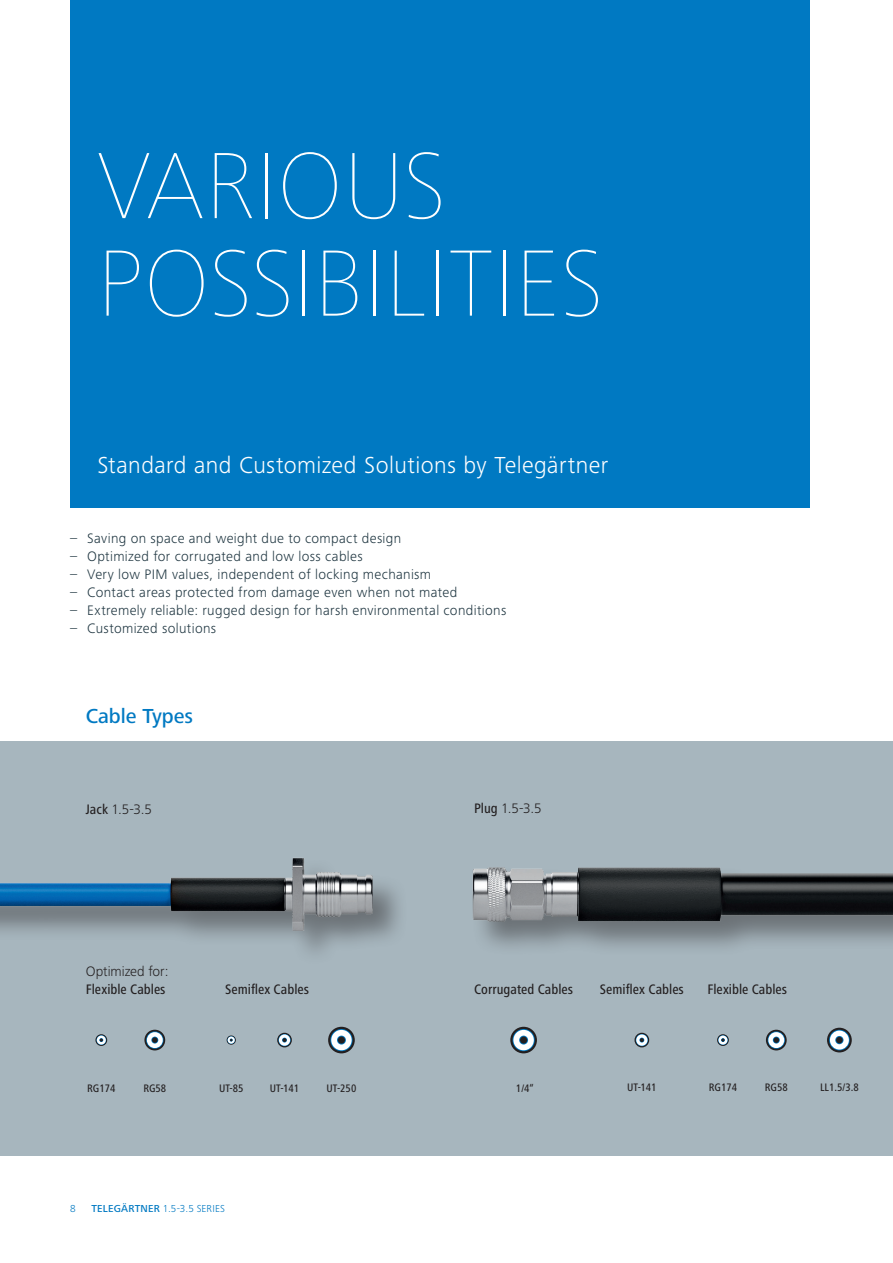
<style>
.page{position:relative;width:893px;height:1263px;background:#fff}
.page>*{position:absolute;margin:0;border:0;box-sizing:border-box;transform-origin:0 0}
.t1{font:900 97.5px/97.5px "Frutiger Next Pro";letter-spacing:.01em;color:#fff}
.t2{font:300 24px "Frutiger Next Pro";letter-spacing:.02em;color:#fff}
.t3{font:500 21px "Frutiger Next Pro";color:#0079c2}
.t4{font:300 14.25px "Frutiger Next Pro";letter-spacing:.025em;color:#1d343f}
.t5{font:500 condensed 14.25px "Frutiger Next Pro";letter-spacing:.005em;color:#231f20}
.t6{font:300 14.25px "Frutiger Next Pro";letter-spacing:-.005em;color:#231f20}
.t7{font:500 condensed 11.25px "Frutiger Next Pro";color:#231f20}
.t8{font:300 10.5px "Frutiger Next Pro";letter-spacing:.02em;color:#0079c2}
.s1{font-weight:500;font-stretch:condensed}
.s2{font-weight:500}
</style>
<div class="page">
<div style="left:70px;top:0;width:740px;height:507px;background:#0079c2"></div>
<div style="left:0;top:741px;width:893px;height:414px;background:#a7b6be"></div>
<svg style="left:227px;top:1035px;width:9px;height:10px"></svg>
<svg style="left:227px;top:1036px;width:8px;height:8px"></svg>
<svg style="left:228px;top:1036px;width:7px;height:7px"></svg>
<svg style="left:230px;top:1038px;width:3px;height:4px"></svg>
<svg style="left:277px;top:1033px;width:15px;height:14px"></svg>
<svg style="left:278px;top:1034px;width:13px;height:12px"></svg>
<svg style="left:279px;top:1034px;width:11px;height:12px"></svg>
<svg style="left:282px;top:1038px;width:5px;height:4px"></svg>
<svg style="left:328px;top:1027px;width:27px;height:26px"></svg>
<svg style="left:330px;top:1029px;width:23px;height:22px"></svg>
<div style="left:331px;top:1030px;width:21px;height:20px;background:#fff;border-radius:50%"></div>
<div style="left:337px;top:1036px;width:9px;height:8px;background:#0b73b3;border-radius:50%"></div>
<div style="left:338px;top:1036px;width:7px;height:8px;background:#231f20;border-radius:50%"></div>
<svg style="left:510px;top:1027px;width:27px;height:26px"></svg>
<svg style="left:513px;top:1029px;width:22px;height:22px"></svg>
<div style="left:513px;top:1030px;width:21px;height:20px;background:#fff;border-radius:50%"></div>
<svg style="left:519px;top:1036px;width:9px;height:8px"></svg>
<div style="left:520px;top:1036px;width:7px;height:8px;background:#231f20;border-radius:50%"></div>
<img style="left:0;top:858px;width:893px;height:84px">
<svg style="left:634px;top:1033px;width:15px;height:14px"></svg>
<svg style="left:636px;top:1034px;width:11px;height:12px"></svg>
<svg style="left:639px;top:1038px;width:5px;height:4px"></svg>
<svg style="left:827px;top:1028px;width:25px;height:24px"></svg>
<svg style="left:829px;top:1030px;width:21px;height:20px"></svg>
<svg style="left:830px;top:1030px;width:19px;height:19px"></svg>
<svg style="left:835px;top:1036px;width:8px;height:8px"></svg>
<div style="left:836px;top:1037px;width:7px;height:6px;background:#231f20;border-radius:50%"></div>
<svg style="left:717px;top:1034px;width:12px;height:12px"></svg>
<svg style="left:718px;top:1035px;width:10px;height:10px"></svg>
<svg style="left:718px;top:1035px;width:9px;height:9px"></svg>
<svg style="left:721px;top:1038px;width:4px;height:4px"></svg>
<svg style="left:766px;top:1030px;width:21px;height:20px"></svg>
<svg style="left:768px;top:1031px;width:17px;height:18px"></svg>
<svg style="left:768px;top:1032px;width:16px;height:16px"></svg>
<svg style="left:773px;top:1037px;width:6px;height:6px"></svg>
<svg style="left:95px;top:1034px;width:12px;height:12px"></svg>
<svg style="left:96px;top:1035px;width:10px;height:10px"></svg>
<svg style="left:97px;top:1035px;width:9px;height:9px"></svg>
<svg style="left:99px;top:1038px;width:4px;height:4px"></svg>
<svg style="left:144px;top:1030px;width:21px;height:20px"></svg>
<svg style="left:146px;top:1031px;width:17px;height:18px"></svg>
<svg style="left:147px;top:1032px;width:16px;height:16px"></svg>
<svg style="left:152px;top:1037px;width:6px;height:6px"></svg>
<h1 class="t1" style="left:97px;top:137px;width:507px">VARIOUS<br>POSSIBILITIES</h1>
<h2 class="t2" style="left:97px;top:451px;width:512px">Standard and Customized Solutions by Telegärtner</h2>
<p class="t4" style="left:70px;top:531px;width:333px">– Saving on space and weight due to compact design</p>
<p class="t4" style="left:70px;top:549px;width:294px">– Optimized for corrugated and low loss cables</p>
<p class="t4" style="left:70px;top:566px;width:362px">– Very low PIM values, independent of locking mechanism</p>
<p class="t4" style="left:70px;top:584px;width:389px">– Contact areas protected from damage even when not mated</p>
<p class="t4" style="left:70px;top:602px;width:438px">– Extremely reliable: rugged design for harsh environmental conditions</p>
<p class="t4" style="left:70px;top:620px;width:148px">– Customized solutions</p>
<h3 class="t3" style="left:86px;top:704px;width:109px">Cable Types</h3>
<p class="t6" style="left:86px;top:801px;width:68px"><span class="s1">Jack</span> 1.5-3.5</p>
<p class="t6" style="left:86px;top:962px;width:84px">Optimized for:</p>
<p class="t6" style="left:474px;top:800px;width:69px"><span class="s1">Plug</span> 1.5-3.5</p>
<p class="t5" style="left:474px;top:980px;width:100px">Corrugated Cables</p>
<p class="t5" style="left:600px;top:980px;width:85px">Semiflex Cables</p>
<p class="t5" style="left:86px;top:981px;width:81px">Flexible Cables</p>
<p class="t5" style="left:225px;top:981px;width:85px">Semiflex Cables</p>
<p class="t5" style="left:707px;top:981px;width:81px">Flexible Cables</p>
<p class="t7" style="left:87px;top:1081px;width:30px">RG174</p>
<p class="t7" style="left:143px;top:1081px;width:24px">RG58</p>
<p class="t7" style="left:627px;top:1081px;width:31px">UT-141</p>
<p class="t7" style="left:709px;top:1081px;width:30px">RG174</p>
<p class="t7" style="left:765px;top:1081px;width:24px">RG58</p>
<p class="t7" style="left:820px;top:1081px;width:40px">LL1.5/3.8</p>
<p class="t7" style="left:219px;top:1081px;width:26px">UT-85</p>
<p class="t7" style="left:270px;top:1081px;width:31px">UT-141</p>
<p class="t7" style="left:327px;top:1081px;width:31px">UT-250</p>
<p class="t7" style="left:516px;top:1081px;width:19px">1/4“</p>
<p class="t8" style="left:70px;top:1202px;width:7px">8</p>
<p class="t8" style="left:91px;top:1202px;width:135px"><span class="s2">TELEGÄRTNER</span> 1.5-3.5 SERIES</p>
</div>
